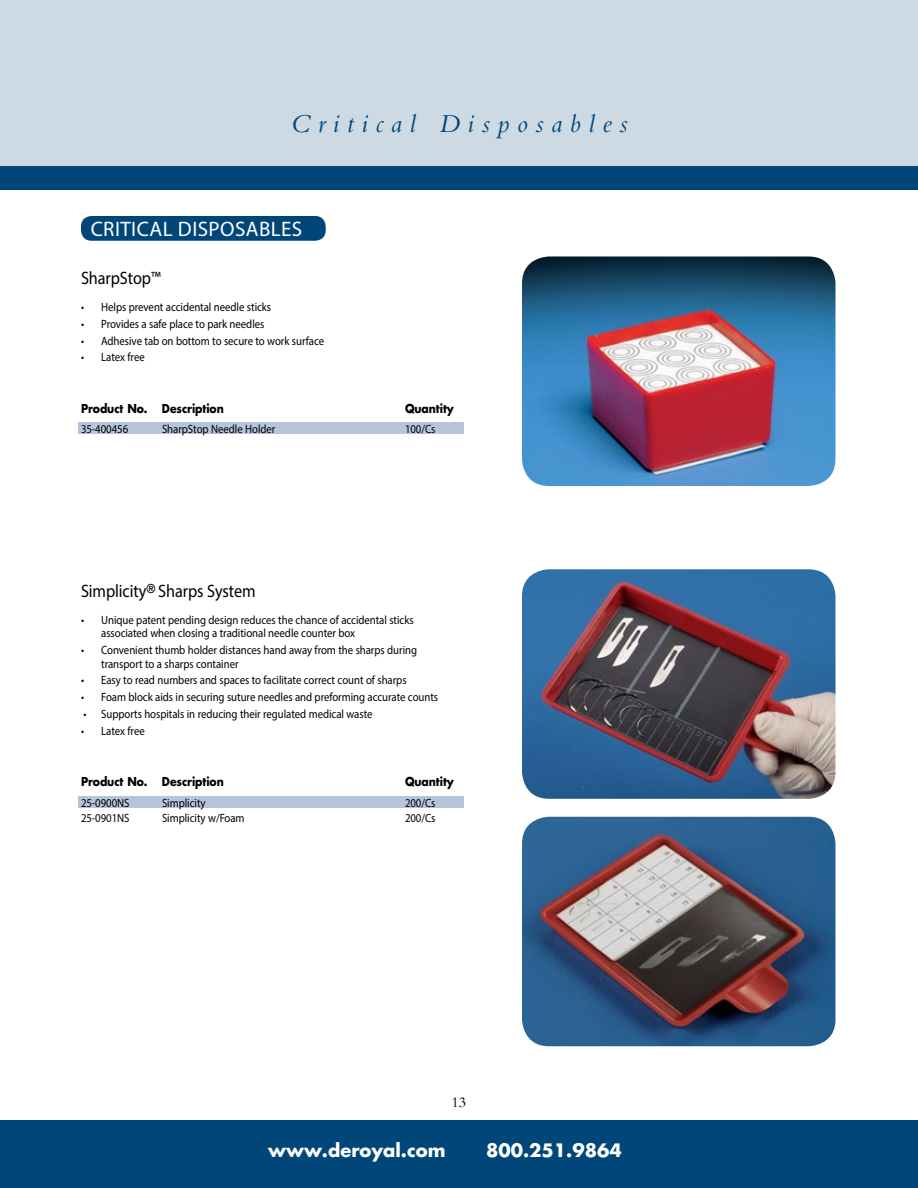
<style>
.page{position:relative;width:918px;height:1188px;background:#fff}
.page>*{position:absolute;margin:0;border:0;box-sizing:border-box;transform-origin:0 0}
.t1{font:italic 27px "Bembo";letter-spacing:.285em;color:#004678}
.t2{font:21px "Myriad Pro";letter-spacing:.02em;color:#fff}
.t3{font:18px "Myriad Pro";letter-spacing:-.005em;color:#000;scale:.9 1}
.t4{font:700 18px "Futura";color:#fff}
.t5{font:15px "Bembo";color:#000}
.t6{font:12px/13.5px "Myriad Pro";letter-spacing:-.005em;color:#000;scale:.9 1}
.t7{font:700 12px "Futura";letter-spacing:-.005em;color:#000;scale:.9 1}
</style>
<div class="page">
<div style="left:0;top:1120px;width:918px;height:68px;background:#004678"></div>
<div style="left:0;top:0;width:918px;height:190px;background:#cddae4"></div>
<div style="left:0;top:166px;width:918px;height:24px;background:#004678"></div>
<div style="left:81px;top:216px;width:245px;height:25px;background:#004678;border-radius:10px"></div>
<div style="left:78px;top:422px;width:386px;height:12px;background:#b6c5db"></div>
<div style="left:78px;top:796px;width:386px;height:12px;background:#b6c5db"></div>
<img style="left:522px;top:256px;width:314px;height:230px">
<img style="left:522px;top:569px;width:314px;height:230px">
<img style="left:522px;top:817px;width:314px;height:229px">
<h1 class="t1" style="left:290px;top:107px;width:339px">Critical Disposables</h1>
<h2 class="t2" style="left:91px;top:216px;width:213px">CRITICAL DISPOSABLES</h2>
<h3 class="t3" style="left:81px;top:267px;width:90px">SharpStop™</h3>
<p class="t6" style="left:81px;top:300px;width:213px">• Helps prevent accidental needle sticks</p>
<p class="t6" style="left:81px;top:317px;width:205px">• Provides a safe place to park needles</p>
<p class="t6" style="left:81px;top:334px;width:272px">• Adhesive tab on bottom to secure to work surface</p>
<p class="t6" style="left:81px;top:350px;width:72px">• Latex free</p>
<p class="t7" style="left:81px;top:400px;width:160px">Product No. Description</p>
<p class="t7" style="left:405px;top:400px;width:56px">Quantity</p>
<p class="t6" style="left:81px;top:423px;width:54px">35-400456</p>
<p class="t6" style="left:162px;top:423px;width:128px">SharpStop Needle Holder</p>
<p class="t6" style="left:405px;top:423px;width:35px">100/Cs</p>
<h3 class="t3" style="left:81px;top:580px;width:196px">Simplicity<sup>®</sup> Sharps System</h3>
<p class="t6" style="left:101px;top:613px;width:349px;text-indent:-20px">• Unique patent pending design reduces the chance of accidental sticks associated when closing a traditional needle counter box</p>
<p class="t6" style="left:101px;top:643px;width:353px;text-indent:-20px">• Convenient thumb holder distances hand away from the sharps during transport to a sharps container</p>
<p class="t6" style="left:81px;top:673px;width:363px">• Easy to read numbers and spaces to facilitate correct count of sharps</p>
<p class="t6" style="left:81px;top:690px;width:398px">• Foam block aids in securing suture needles and preforming accurate counts</p>
<p class="t6" style="left:83px;top:707px;width:323px">• Supports hospitals in reducing their regulated medical waste</p>
<p class="t6" style="left:81px;top:724px;width:72px">• Latex free</p>
<p class="t7" style="left:81px;top:774px;width:160px">Product No. Description</p>
<p class="t7" style="left:405px;top:774px;width:56px">Quantity</p>
<p class="t6" style="left:81px;top:796px;width:55px">25-0900NS</p>
<p class="t6" style="left:162px;top:796px;width:50px">Simplicity</p>
<p class="t6" style="left:405px;top:796px;width:35px">200/Cs</p>
<p class="t6" style="left:81px;top:811px;width:55px">25-0901NS</p>
<p class="t6" style="left:162px;top:811px;width:93px">Simplicity w/Foam</p>
<p class="t6" style="left:405px;top:811px;width:35px">200/Cs</p>
<p class="t5" style="left:452px;top:1093px;width:16px">13</p>
<h3 class="t4" style="left:268px;top:1137px;width:179px">www.deroyal.com</h3>
<h3 class="t4" style="left:486px;top:1137px;width:137px">800.251.9864</h3>
</div>
